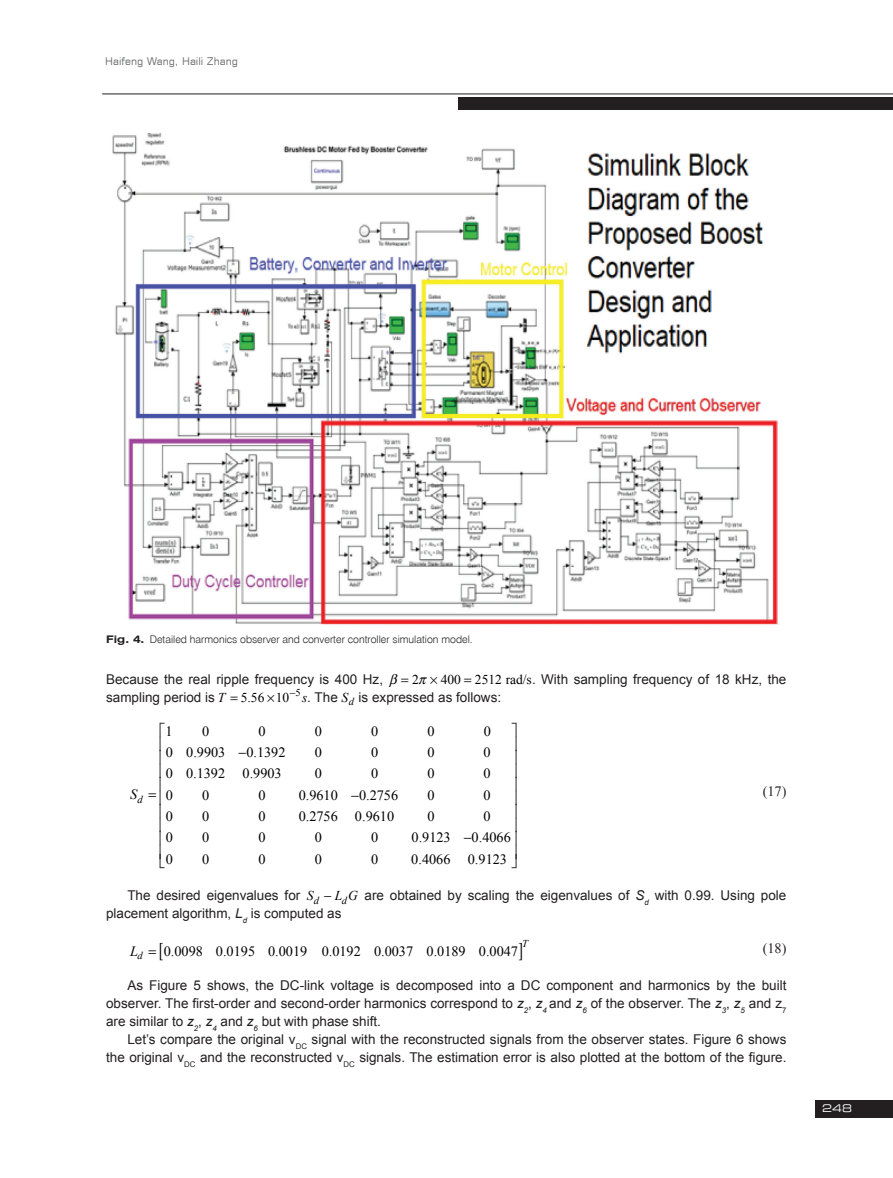
<style>
.page{position:relative;width:893px;height:1178px;background:#fff}
.page>*{position:absolute;margin:0;border:0;box-sizing:border-box;transform-origin:0 0}
.t1{font:14.25px "Times New Roman";color:#000}
.equation{font:14.25px "Times New Roman";color:#231f20}
.t2{font:italic 14.25px "Times New Roman";color:#000}
.TEKST_2{font:13.5px/18px "Arial";color:#231f20;text-align:justify}
.t3{font:13.5px "Times New Roman";color:#000}
.t4{font:italic 13.5px "Times New Roman";color:#000}
.Fig__1__text{font:10.5px "Swis 721 Lt EU";color:#231f20}
.t5{font:10.5px "Square 721 EU";color:#6c6d70}
.t6{font:italic 10.5px "Times New Roman";color:#000}
.t7{font:10.5px "Square 721 Ex EU";color:#fff}
.t8{font:10.5px "Times New Roman";color:#000}
.s1{font-family:"Swis 721 Ex EU";font-weight:700}
.s2{font-family:"Times New Roman";color:#000}
.s3{font-family:"Times New Roman";font-style:italic;color:#000}
.s4{font-style:italic}
</style>
<div class="page">
<div style="left:815px;top:1100px;width:78px;height:17px;background:#231f20"></div>
<hr style="left:102px;top:94px;width:791px;height:1px;background:#231f20">
<div style="left:458px;top:97px;width:435px;height:12px;background:#231f20"></div>
<img style="left:112px;top:134px;width:668px;height:491px">
<p class="t5" style="left:105px;top:54px;width:134px">Haifeng Wang, Haili Zhang</p>
<p class="Fig__1__text" style="left:106px;top:633px;width:368px"><span class="s1">Fig. 4.</span> Detailed harmonics observer and converter controller simulation model.</p>
<p class="TEKST_2" style="left:106px;top:670px;width:278px">Because the real ripple frequency is 400 Hz,</p>
<p class="t3" style="left:412px;top:670px;width:8px">2</p>
<p class="TEKST_2" style="left:441px;top:670px;width:347px"><span class="s2">400 2512 rad/s</span>. With sampling frequency of 18 kHz, the</p>
<p class="TEKST_2" style="left:106px;top:688px;width:121px">sampling period is <span class="s3">T</span></p>
<p class="t8" style="left:295px;top:685px;width:7px">5</p>
<p class="TEKST_2" style="left:302px;top:688px;width:37px"><span class="s3">s</span>. The</p>
<p class="t3" style="left:241px;top:688px;width:56px">5.56 10−</p>
<p class="t6" style="left:342px;top:695px;width:14px">d<sup>S</sup></p>
<p class="TEKST_2" style="left:359px;top:688px;width:144px">is expressed as follows:</p>
<p class="t1" style="left:166px;top:721px;width:9px">1</p>
<p class="t1" style="left:202px;top:721px;width:9px">0</p>
<p class="t1" style="left:258px;top:721px;width:9px">0</p>
<p class="t1" style="left:315px;top:721px;width:9px">0</p>
<p class="t1" style="left:371px;top:721px;width:9px">0</p>
<p class="t1" style="left:427px;top:721px;width:9px">0</p>
<p class="t1" style="left:484px;top:721px;width:9px">0</p>
<p class="t1" style="left:166px;top:742px;width:61px">0 0.9903</p>
<p class="t1" style="left:239px;top:742px;width:48px">−0.1392</p>
<p class="t1" style="left:315px;top:742px;width:9px">0</p>
<p class="t1" style="left:371px;top:742px;width:9px">0</p>
<p class="t1" style="left:427px;top:742px;width:9px">0</p>
<p class="t1" style="left:484px;top:742px;width:9px">0</p>
<p class="t1" style="left:166px;top:764px;width:117px">0 0.1392 0.9903</p>
<p class="t1" style="left:315px;top:764px;width:9px">0</p>
<p class="t1" style="left:371px;top:764px;width:9px">0</p>
<p class="t1" style="left:427px;top:764px;width:9px">0</p>
<p class="t1" style="left:484px;top:764px;width:9px">0</p>
<p class="t1" style="left:166px;top:785px;width:9px">0</p>
<p class="t1" style="left:202px;top:785px;width:9px">0</p>
<p class="t1" style="left:258px;top:785px;width:9px">0</p>
<p class="t1" style="left:299px;top:785px;width:41px">0.9610</p>
<p class="t1" style="left:351px;top:785px;width:48px">−0.2756</p>
<p class="t1" style="left:427px;top:785px;width:9px">0</p>
<p class="t1" style="left:484px;top:785px;width:9px">0</p>
<p class="t1" style="left:166px;top:806px;width:9px">0</p>
<p class="t1" style="left:202px;top:806px;width:9px">0</p>
<p class="t1" style="left:258px;top:806px;width:9px">0</p>
<p class="t1" style="left:299px;top:806px;width:97px">0.2756 0.9610</p>
<p class="t1" style="left:427px;top:806px;width:9px">0</p>
<p class="t1" style="left:484px;top:806px;width:9px">0</p>
<p class="t1" style="left:166px;top:828px;width:9px">0</p>
<p class="t1" style="left:202px;top:828px;width:9px">0</p>
<p class="t1" style="left:258px;top:828px;width:9px">0</p>
<p class="t1" style="left:315px;top:828px;width:9px">0</p>
<p class="t1" style="left:371px;top:828px;width:9px">0</p>
<p class="t1" style="left:412px;top:828px;width:41px">0.9123</p>
<p class="t1" style="left:464px;top:828px;width:48px">−0.4066</p>
<p class="t1" style="left:166px;top:849px;width:9px">0</p>
<p class="t1" style="left:202px;top:849px;width:9px">0</p>
<p class="t1" style="left:258px;top:849px;width:9px">0</p>
<p class="t1" style="left:315px;top:849px;width:9px">0</p>
<p class="t1" style="left:371px;top:849px;width:9px">0</p>
<p class="t1" style="left:411px;top:849px;width:97px">0.4066 0.9123</p>
<p class="t6" style="left:130px;top:792px;width:14px">d<sup>S</sup></p>
<p class="equation" style="left:763px;top:782px;width:25px">(17)</p>
<p class="t4" style="left:307px;top:886px;width:8px">S</p>
<p class="t4" style="left:324px;top:886px;width:35px">−L G</p>
<p class="TEKST_2" style="left:365px;top:886px;width:423px">are obtained by scaling the eigenvalues of <span class="s4">S</span><sub>d</sub> with 0.99. Using pole</p>
<p class="TEKST_2" style="left:106px;top:904px;width:237px">placement algorithm, <span class="s4">L</span><sub>d</sub> is computed as</p>
<p class="t1" style="left:164px;top:941px;width:356px">0.0098 0.0195 0.0019 0.0192 0.0037 0.0189 0.0047</p>
<p class="TEKST_2" style="left:127px;top:886px;width:175px">The desired eigenvalues for</p>
<p class="t6" style="left:314px;top:893px;width:7px">d</p>
<p class="t6" style="left:342px;top:893px;width:7px">d</p>
<p class="t6" style="left:522px;top:936px;width:7px">T</p>
<p class="t2" style="left:130px;top:941px;width:14px">L<sub>d</sub></p>
<p class="equation" style="left:763px;top:938px;width:25px">(18)</p>
<p class="TEKST_2" style="left:106px;top:976px;width:682px;text-indent:21px">As Figure 5 shows, the DC-link voltage is decomposed into a DC component and harmonics by the built observer. The first-order and second-order harmonics correspond to <span class="s4">z</span><sub>2</sub>, <span class="s4">z</span><sub>4</sub> and <span class="s4">z</span><sub>6</sub> of the observer. The <span class="s4">z</span><sub>3</sub>, <span class="s4">z</span><sub>5</sub> and z<sub>7 </sub>are similar to <span class="s4">z</span><sub>2</sub>, <span class="s4">z</span><sub>4</sub> and <span class="s4">z</span><sub>6</sub> but with phase shift.</p>
<p class="TEKST_2" style="left:106px;top:1030px;width:682px;text-align:right">Let’s compare the original v<sub>DC</sub> signal with the reconstructed signals from the observer states. Figure 6 shows the original v<sub>DC</sub> and the reconstructed v<sub>DC</sub> signals. The estimation error is also plotted at the bottom of the figure.</p>
<p class="t7" style="left:822px;top:1102px;width:31px">248</p>
</div>
